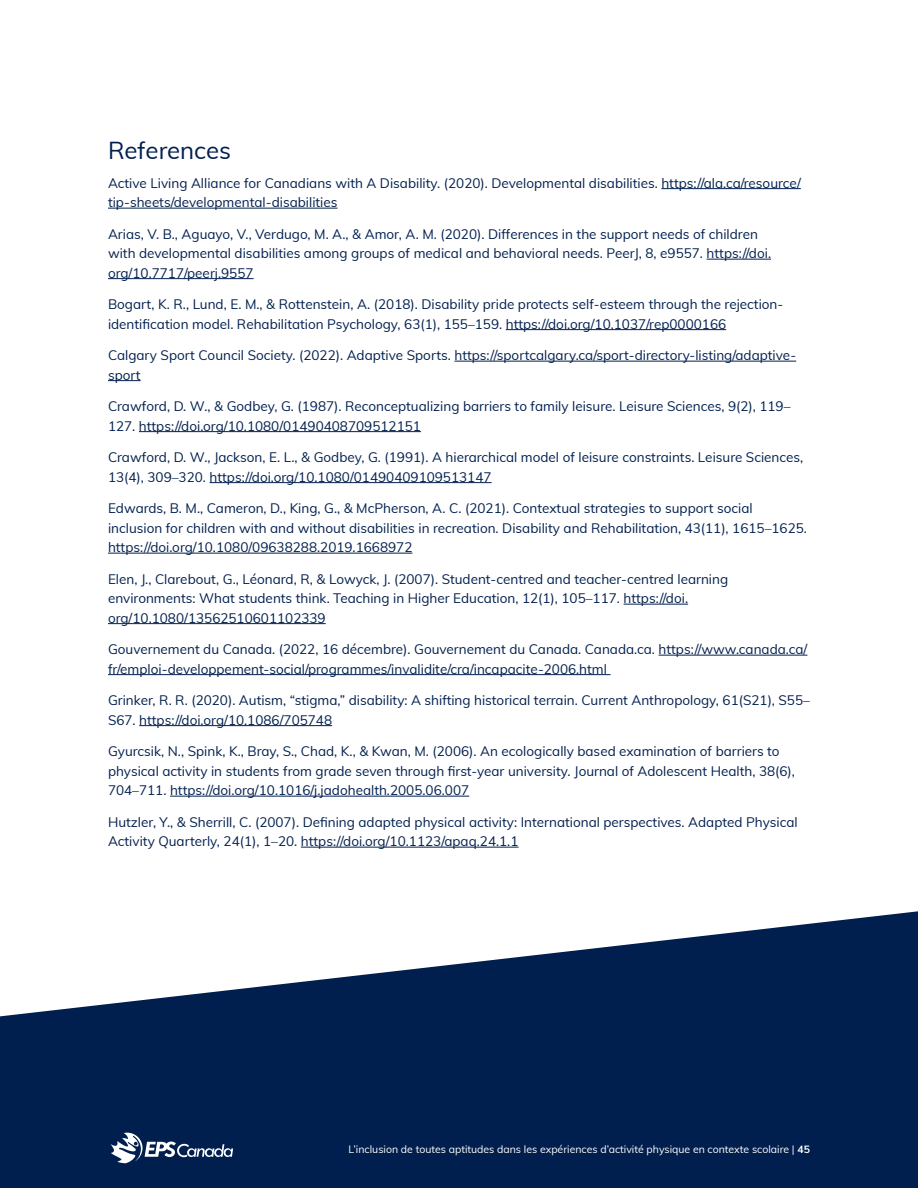
<style>
.page{position:relative;width:918px;height:1188px;background:#fff}
.page>*{position:absolute;margin:0;border:0;box-sizing:border-box;transform-origin:0 0}
.t1{font:24px "Muli";color:#001f4e}
.references{font:13.5px/19.5px "Muli";color:#001f4e}
.t2{font:10.5px "Muli";color:#fff}
.s1{font-weight:700}
</style>
<div class="page">
<hr style="left:661px;top:188px;width:140px;height:1px;background:#001f4e">
<hr style="left:108px;top:208px;width:230px;height:1px;background:#001f4e">
<hr style="left:707px;top:259px;width:64px;height:1px;background:#001f4e">
<hr style="left:108px;top:278px;width:146px;height:1px;background:#001f4e">
<hr style="left:506px;top:329px;width:220px;height:1px;background:#001f4e">
<hr style="left:454px;top:361px;width:342px;height:1px;background:#001f4e">
<hr style="left:108px;top:380px;width:33px;height:1px;background:#001f4e">
<hr style="left:139px;top:431px;width:282px;height:1px;background:#001f4e">
<hr style="left:210px;top:482px;width:282px;height:1px;background:#001f4e">
<hr style="left:108px;top:553px;width:304px;height:1px;background:#001f4e">
<hr style="left:624px;top:604px;width:64px;height:1px;background:#001f4e">
<hr style="left:108px;top:623px;width:218px;height:1px;background:#001f4e">
<hr style="left:659px;top:655px;width:148px;height:1px;background:#001f4e">
<hr style="left:108px;top:674px;width:503px;height:1px;background:#001f4e">
<hr style="left:139px;top:725px;width:193px;height:1px;background:#001f4e">
<hr style="left:170px;top:796px;width:299px;height:1px;background:#001f4e">
<hr style="left:301px;top:847px;width:218px;height:1px;background:#001f4e">
<svg style="left:0;top:911px;width:918px;height:277px;fill:#001f4e"></svg>
<svg style="left:111px;top:1133px;width:122px;height:30px"></svg>
<h2 class="t1" style="left:108px;top:133px;width:125px">References</h2>
<p class="references" style="left:108px;top:172px;width:694px">Active Living Alliance for Canadians with A Disability. (2020). Developmental disabilities. https://ala.ca/resource/ tip-sheets/developmental-disabilities</p>
<p class="references" style="left:108px;top:223px;width:665px">Arias, V. B., Aguayo, V., Verdugo, M. A., &amp; Amor, A. M. (2020). Differences in the support needs of children with developmental disabilities among groups of medical and behavioral needs. PeerJ, 8, e9557. https://doi. org/10.7717/peerj.9557</p>
<p class="references" style="left:108px;top:294px;width:677px">Bogart, K. R., Lund, E. M., &amp; Rottenstein, A. (2018). Disability pride protects self-esteem through the rejection&shy;identification model. Rehabilitation Psychology, 63(1), 155–159. https://doi.org/10.1037/rep0000166</p>
<p class="references" style="left:108px;top:345px;width:690px">Calgary Sport Council Society. (2022). Adaptive Sports. https://sportcalgary.ca/sport-directory-listing/adaptive&shy;sport</p>
<p class="references" style="left:108px;top:396px;width:684px">Crawford, D. W., &amp; Godbey, G. (1987). Reconceptualizing barriers to family leisure. Leisure Sciences, 9(2), 119–<br>127. https://doi.org/10.1080/01490408709512151</p>
<p class="references" style="left:108px;top:447px;width:697px">Crawford, D. W., Jackson, E. L., &amp; Godbey, G. (1991). A hierarchical model of leisure constraints. Leisure Sciences,<br>13(4), 309–320. https://doi.org/10.1080/01490409109513147</p>
<p class="references" style="left:108px;top:498px;width:701px">Edwards, B. M., Cameron, D., King, G., &amp; McPherson, A. C. (2021). Contextual strategies to support social inclusion for children with and without disabilities in recreation. Disability and Rehabilitation, 43(11), 1615–1625. https://doi.org/10.1080/09638288.2019.1668972</p>
<p class="references" style="left:108px;top:568px;width:622px">Elen, J., Clarebout, G., Léonard, R, &amp; Lowyck, J. (2007). Student-centred and teacher-centred learning environments: What students think. Teaching in Higher Education, 12(1), 105–117. https://doi. org/10.1080/13562510601102339</p>
<p class="references" style="left:108px;top:639px;width:701px">Gouvernement du Canada. (2022, 16 décembre). Gouvernement du Canada. Canada.ca. https://www.canada.ca/ fr/emploi-developpement-social/programmes/invalidite/cra/incapacite-2006.html</p>
<p class="references" style="left:108px;top:690px;width:704px">Grinker, R. R. (2020). Autism, “stigma,” disability: A shifting historical terrain. Current Anthropology, 61(S21), S55–<br>S67. https://doi.org/10.1086/705748</p>
<p class="references" style="left:108px;top:741px;width:688px">Gyurcsik, N., Spink, K., Bray, S., Chad, K., &amp; Kwan, M. (2006). An ecologically based examination of barriers to physical activity in students from grade seven through first-year university. Journal of Adolescent Health, 38(6),<br>704–711. https://doi.org/10.1016/j.jadohealth.2005.06.007</p>
<p class="references" style="left:108px;top:811px;width:691px">Hutzler, Y., &amp; Sherrill, C. (2007). Defining adapted physical activity: International perspectives. Adapted Physical<br>Activity Quarterly, 24(1), 1–20. https://doi.org/10.1123/apaq.24.1.1</p>
<p class="t2" style="left:348px;top:1142px;width:463px">L’inclusion de toutes aptitudes dans les expériences d’activité physique en contexte scolaire | <span class="s1">45</span></p>
</div>
